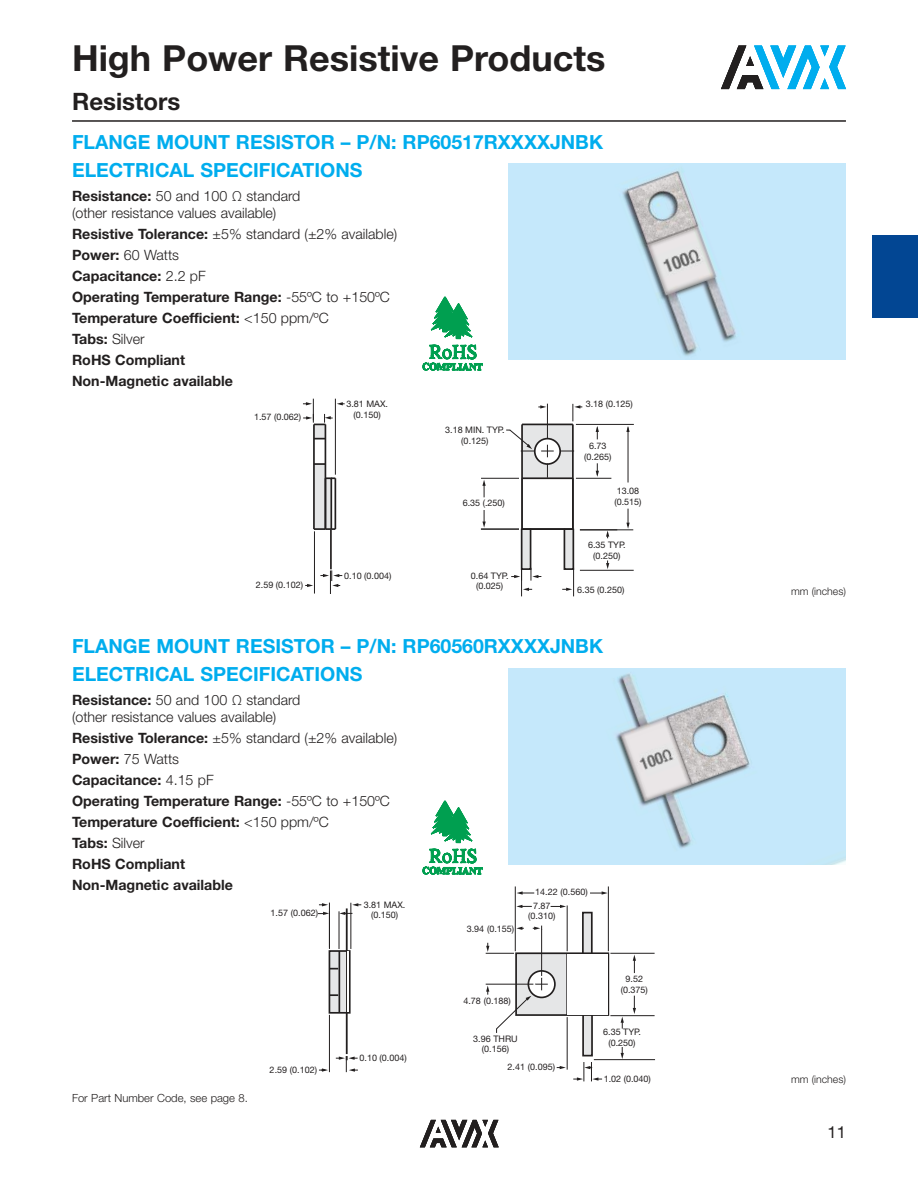
<style>
.page{position:relative;width:918px;height:1188px;background:#fff}
.page>*{position:absolute;margin:0;border:0;box-sizing:border-box;transform-origin:0 0}
.t1{font:700 36px "Helvetica Neue LT Std";color:#221f1f}
.t2{font:700 24px "Helvetica Neue LT Std";color:#221f1f}
.t3{font:700 19.5px/28.5px "Helvetica Neue LT Std";color:#00adee}
.t4{font:16.5px "Helvetica Neue LT Std";color:#221f1f}
.t5{font:700 14.25px/21px "Helvetica Neue LT Std";color:#221f1f}
.t6{font:300 14.25px/16.5px "Helvetica Neue LT Std";color:#221f1f}
.t7{font:300 11.25px "Helvetica Neue LT Std";color:#221f1f}
.t8{font:300 10.5px "Helvetica Neue LT Std";color:#221f1f}
.t9{font:9px/10.8px "Helvetica Neue LT Std";color:#221f1f;text-align:center}
.t10{font:9px/10.8px "Helvetica Neue LT Std";color:#231f20;text-align:center}
.s1{font-weight:700}
.s2{font-weight:300}
</style>
<div class="page">
<hr style="left:72px;top:120px;width:774px;height:2px;background:#221f1f">
<div style="left:583px;top:1015px;width:9px;height:41px;background:#e5e6e7"></div>
<div style="left:582px;top:1014px;width:11px;height:42px;border:2px solid #221f1f"></div>
<div style="left:583px;top:913px;width:9px;height:40px;background:#e5e6e7"></div>
<div style="left:582px;top:912px;width:11px;height:42px;border:2px solid #221f1f"></div>
<svg style="left:557px;top:1066px;width:9px;height:3px"></svg>
<hr style="left:567px;top:1017px;width:1px;height:53px;background:#221f1f">
<hr style="left:608px;top:886px;width:1px;height:65px;background:#221f1f">
<hr style="left:515px;top:886px;width:1px;height:65px;background:#221f1f">
<svg style="left:516px;top:905px;width:16px;height:3px"></svg>
<svg style="left:551px;top:905px;width:15px;height:3px"></svg>
<hr style="left:567px;top:905px;width:1px;height:46px;background:#221f1f">
<svg style="left:319px;top:1068px;width:9px;height:4px"></svg>
<hr style="left:329px;top:1015px;width:1px;height:57px;background:#221f1f">
<svg style="left:319px;top:903px;width:9px;height:3px"></svg>
<hr style="left:329px;top:903px;width:1px;height:45px;background:#221f1f">
<div style="left:516px;top:953px;width:92px;height:62px;background:#e5e6e7"></div>
<div style="left:515px;top:952px;width:94px;height:64px;border:2px solid #221f1f"></div>
<svg style="left:528px;top:971px;width:27px;height:26px"></svg>
<div style="left:528px;top:970px;width:28px;height:28px;border:2px solid #221f1f;border-radius:50%"></div>
<div style="left:329px;top:951px;width:21px;height:62px;background:linear-gradient(to bottom,#e3e4e5,#e5e6e7)"></div>
<div style="left:329px;top:950px;width:22px;height:64px;border:2px solid #221f1f"></div>
<hr style="left:329px;top:911px;width:1px;height:38px;background:#221f1f">
<svg style="left:339px;top:903px;width:22px;height:48px"></svg>
<svg style="left:486px;top:986px;width:3px;height:9px"></svg>
<svg style="left:486px;top:943px;width:28px;height:11px"></svg>
<hr style="left:486px;top:984px;width:47px;height:1px;background:#221f1f">
<svg style="left:496px;top:996px;width:36px;height:37px"></svg>
<svg style="left:535px;top:977px;width:13px;height:13px"></svg>
<svg style="left:533px;top:927px;width:7px;height:3px"></svg>
<svg style="left:516px;top:927px;width:8px;height:3px"></svg>
<hr style="left:541px;top:926px;width:1px;height:50px;background:#221f1f">
<hr style="left:566px;top:953px;width:2px;height:62px;background:#221f1f">
<svg style="left:633px;top:955px;width:3px;height:18px"></svg>
<svg style="left:633px;top:996px;width:3px;height:18px"></svg>
<hr style="left:610px;top:953px;width:45px;height:1px;background:#221f1f">
<hr style="left:610px;top:1015px;width:45px;height:1px;background:#221f1f">
<hr style="left:346px;top:951px;width:2px;height:62px;background:#221f1f">
<hr style="left:339px;top:951px;width:1px;height:62px;background:#221f1f">
<svg style="left:336px;top:1013px;width:22px;height:59px"></svg>
<hr style="left:347px;top:951px;width:2px;height:61px;background:#fff">
<div style="left:568px;top:954px;width:40px;height:61px;background:#fff"></div>
<svg style="left:329px;top:968px;width:9px;height:2px"></svg>
<svg style="left:329px;top:994px;width:9px;height:2px"></svg>
<hr style="left:594px;top:1059px;width:61px;height:1px;background:#221f1f">
<svg style="left:573px;top:1062px;width:29px;height:19px"></svg>
<svg style="left:318px;top:912px;width:11px;height:3px"></svg>
<svg style="left:590px;top:891px;width:18px;height:4px"></svg>
<svg style="left:517px;top:891px;width:17px;height:4px"></svg>
<svg style="left:621px;top:1017px;width:3px;height:12px"></svg>
<svg style="left:621px;top:1047px;width:3px;height:12px"></svg>
<img style="left:508px;top:668px;width:338px;height:196px">
<div style="left:564px;top:529px;width:9px;height:40px;background:#e5e6e7"></div>
<div style="left:564px;top:528px;width:10px;height:42px;border:2px solid #221f1f"></div>
<div style="left:522px;top:529px;width:9px;height:40px;background:#e5e6e7"></div>
<div style="left:521px;top:528px;width:10px;height:42px;border:2px solid #221f1f"></div>
<hr style="left:522px;top:528px;width:51px;height:2px;background:#221f1f">
<svg style="left:482px;top:510px;width:4px;height:18px"></svg>
<hr style="left:481px;top:529px;width:38px;height:1px;background:#221f1f">
<svg style="left:596px;top:463px;width:3px;height:14px"></svg>
<svg style="left:596px;top:426px;width:3px;height:13px"></svg>
<hr style="left:522px;top:477px;width:51px;height:2px;background:#221f1f">
<svg style="left:482px;top:480px;width:4px;height:17px"></svg>
<hr style="left:481px;top:478px;width:38px;height:1px;background:#221f1f">
<hr style="left:576px;top:424px;width:58px;height:1px;background:#221f1f">
<hr style="left:576px;top:478px;width:35px;height:1px;background:#221f1f">
<svg style="left:626px;top:509px;width:4px;height:20px"></svg>
<hr style="left:628px;top:427px;width:1px;height:56px;background:#221f1f">
<svg style="left:626px;top:426px;width:4px;height:6px"></svg>
<hr style="left:572px;top:424px;width:2px;height:105px;background:#221f1f">
<hr style="left:521px;top:424px;width:2px;height:105px;background:#221f1f">
<svg style="left:315px;top:425px;width:10px;height:13px"></svg>
<svg style="left:314px;top:463px;width:21px;height:67px"></svg>
<hr style="left:335px;top:478px;width:1px;height:51px;background:#221f1f">
<hr style="left:325px;top:424px;width:1px;height:105px;background:#221f1f">
<hr style="left:313px;top:424px;width:2px;height:105px;background:#221f1f">
<hr style="left:335px;top:399px;width:1px;height:76px;background:#221f1f">
<hr style="left:330px;top:530px;width:2px;height:39px;background:#221f1f">
<hr style="left:314px;top:531px;width:1px;height:63px;background:#221f1f">
<svg style="left:305px;top:584px;width:8px;height:3px"></svg>
<svg style="left:320px;top:570px;width:22px;height:24px"></svg>
<hr style="left:580px;top:530px;width:53px;height:1px;background:#221f1f">
<svg style="left:606px;top:531px;width:3px;height:7px"></svg>
<svg style="left:606px;top:560px;width:3px;height:9px"></svg>
<svg style="left:562px;top:568px;width:12px;height:28px"></svg>
<hr style="left:580px;top:570px;width:54px;height:1px;background:#221f1f">
<svg style="left:511px;top:568px;width:30px;height:28px"></svg>
<svg style="left:303px;top:399px;width:42px;height:26px"></svg>
<svg style="left:506px;top:404px;width:76px;height:74px"></svg>
<img style="left:508px;top:164px;width:338px;height:195px">
<svg style="left:422px;top:296px;width:61px;height:75px"></svg>
<svg style="left:422px;top:800px;width:61px;height:75px"></svg>
<div style="left:873px;top:235px;width:45px;height:83px;background:#024693"></div>
<svg style="left:420px;top:1120px;width:79px;height:27px"></svg>
<svg style="left:721px;top:46px;width:125px;height:43px"></svg>
<h1 class="t1" style="left:72px;top:44px;width:535px">High Power Resistive Products</h1>
<h2 class="t2" style="left:72px;top:92px;width:110px">Resistors</h2>
<h3 class="t3" style="left:72px;top:129px;width:533px">FLANGE MOUNT RESISTOR – P/N: RP60517RXXXXJNBK<br>ELECTRICAL SPECIFICATIONS</h3>
<p class="t6" style="left:72px;top:189px;width:230px"><span class="s1">Resistance:</span> 50 and 100 Ω standard (other resistance values available)</p>
<p class="t5" style="left:72px;top:225px;width:327px">Resistive Tolerance: <span class="s2">±5% standard (±2% available)<br></span>Power: <span class="s2">60 Watts<br></span>Capacitance: <span class="s2">2.2 pF<br></span>Operating Temperature Range: <span class="s2">-55ºC to +150ºC<br></span>Temperature Coefficient: <span class="s2">&lt;150 ppm/ºC<br></span>Tabs: <span class="s2">Silver<br></span>RoHS Compliant<br>Non-Magnetic available</p>
<p class="t9" style="left:254px;top:413px;width:49px">1.57 (0.062)</p>
<p class="t9" style="left:346px;top:399px;width:43px">3.81 MAX. (0.150)</p>
<p class="t9" style="left:256px;top:580px;width:49px">2.59 (0.102)</p>
<p class="t9" style="left:344px;top:571px;width:49px">0.10 (0.004)</p>
<p class="t9" style="left:445px;top:425px;width:61px">3.18 MIN. TYP. (0.125)</p>
<p class="t9" style="left:463px;top:498px;width:44px">6.35 (.250)</p>
<p class="t9" style="left:471px;top:571px;width:39px">0.64 TYP. (0.025)</p>
<p class="t9" style="left:586px;top:400px;width:49px">3.18 (0.125)</p>
<p class="t9" style="left:584px;top:441px;width:29px">6.73 (0.265)</p>
<p class="t9" style="left:614px;top:486px;width:29px;text-align:left">13.08 (0.515)</p>
<p class="t9" style="left:588px;top:540px;width:39px">6.35 TYP. (0.250)</p>
<p class="t9" style="left:577px;top:585px;width:49px">6.35 (0.250)</p>
<h3 class="t3" style="left:72px;top:633px;width:533px">FLANGE MOUNT RESISTOR – P/N: RP60560RXXXXJNBK<br>ELECTRICAL SPECIFICATIONS</h3>
<p class="t6" style="left:72px;top:693px;width:230px"><span class="s1">Resistance:</span> 50 and 100 Ω standard (other resistance values available)</p>
<p class="t5" style="left:72px;top:728px;width:327px">Resistive Tolerance: <span class="s2">±5% standard (±2% available)<br></span>Power: <span class="s2">75 Watts<br></span>Capacitance: <span class="s2">4.15 pF<br></span>Operating Temperature Range: <span class="s2">-55ºC to +150ºC<br></span>Temperature Coefficient: <span class="s2">&lt;150 ppm/ºC<br></span>Tabs: <span class="s2">Silver<br></span>RoHS Compliant<br>Non-Magnetic available</p>
<p class="t10" style="left:533px;top:886px;width:56px;line-height:13.2px;text-align:left">14.22 (0.560)<br>7.87</p>
<p class="t10" style="left:528px;top:912px;width:29px">(0.310)</p>
<p class="t9" style="left:364px;top:900px;width:43px">3.81 MAX. (0.150)</p>
<p class="t10" style="left:271px;top:908px;width:49px">1.57 (0.062)</p>
<p class="t7" style="left:72px;top:1093px;width:177px">For Part Number Code, see page 8.</p>
<p class="t10" style="left:270px;top:1065px;width:49px">2.59 (0.102)</p>
<p class="t9" style="left:360px;top:1053px;width:49px">0.10 (0.004)</p>
<p class="t10" style="left:467px;top:924px;width:49px">3.94 (0.155)</p>
<p class="t10" style="left:463px;top:996px;width:49px">4.78 (0.188)</p>
<p class="t10" style="left:473px;top:1034px;width:46px">3.96 THRU (0.156)</p>
<p class="t10" style="left:508px;top:1062px;width:49px">2.41 (0.095)</p>
<p class="t10" style="left:621px;top:975px;width:29px">9.52 (0.375)</p>
<p class="t9" style="left:603px;top:1028px;width:39px">6.35 TYP. (0.250)</p>
<p class="t10" style="left:604px;top:1074px;width:49px">1.02 (0.040)</p>
<p class="t8" style="left:791px;top:587px;width:56px">mm (inches)</p>
<p class="t8" style="left:791px;top:1075px;width:56px">mm (inches)</p>
<p class="t4" style="left:828px;top:1122px;width:20px">11</p>
</div>
